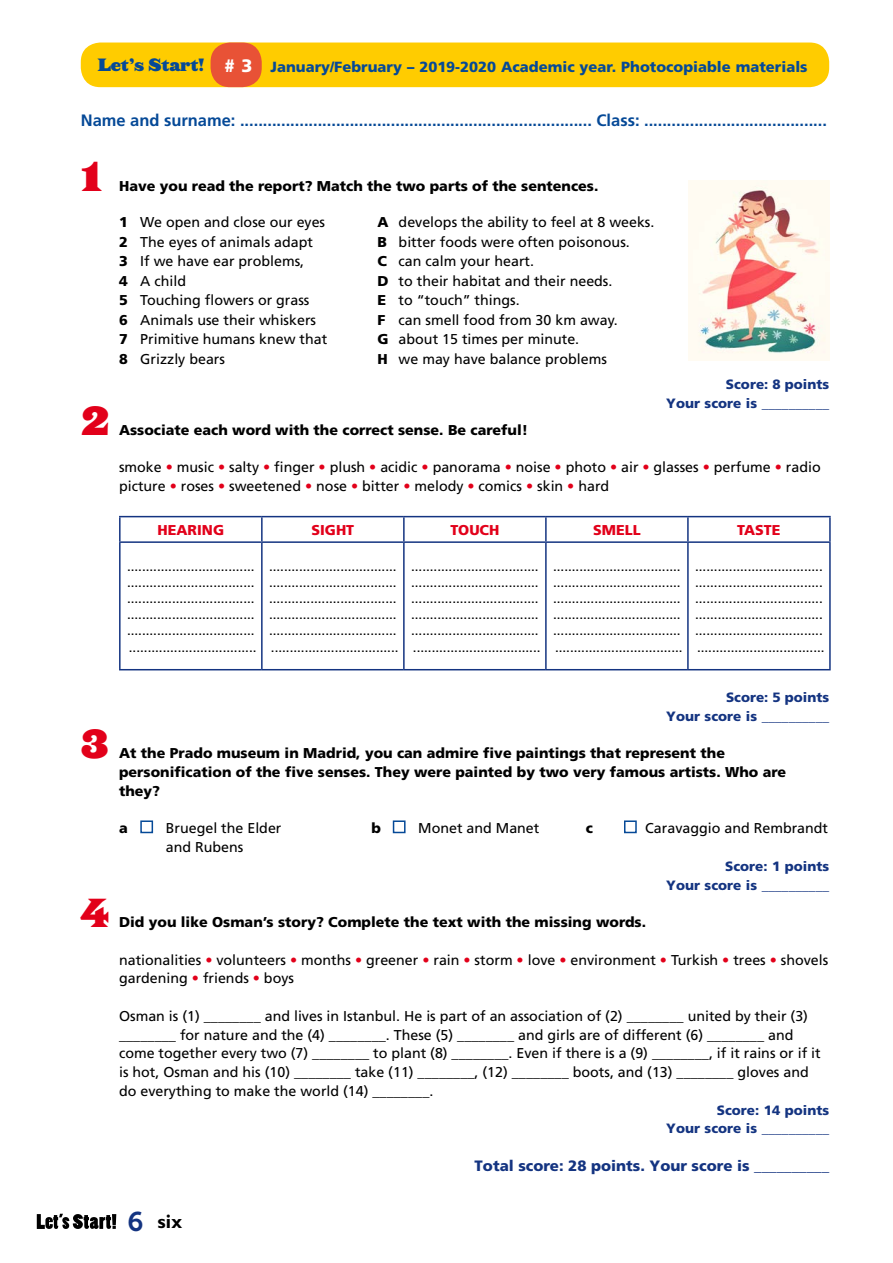
<style>
.page{position:relative;width:893px;height:1263px;background:#fff}
.page>*{position:absolute;margin:0;border:0;box-sizing:border-box;transform-origin:0 0}
.t1{font:37.5px "Saracen HTF Black";color:#e2001a}
.t2{font:27px "Museo 700";color:#143481}
.t3{font:700 19.5px "Gill Sans";color:#000}
.t4{font:700 16.5px "Frutiger";color:#054997}
.t5{font:900 15px "Frutiger";color:#143481}
.t6{font:900 14.7px "Frutiger";color:#054997}
.t7{font:14.25px/19.5px "Frutiger";color:#000}
.t8{font:900 14.25px/18.8px "Frutiger";color:#000}
.t9{font:900 14.25px "Frutiger";color:#e2001a}
.t10{font:13.5px/16.2px "Frutiger";color:#000}
.t11{font:900 13.5px/18.8px "Frutiger";color:#143481;text-align:right}
.s1{font-family:"Saracen HTF Black";font-weight:400;font-size:16.5px}
.s2{font-size:18px;color:#fff}
.s3{font-weight:900}
.s4{color:#e2001a}
</style>
<div class="page">
<hr style="left:119px;top:516px;width:143px;height:1px;background:#143481">
<hr style="left:119px;top:517px;width:2px;height:24px;background:#143481">
<hr style="left:262px;top:516px;width:142px;height:1px;background:#143481">
<hr style="left:261px;top:517px;width:2px;height:24px;background:#143481">
<hr style="left:404px;top:516px;width:142px;height:1px;background:#143481">
<hr style="left:403px;top:517px;width:2px;height:24px;background:#143481">
<hr style="left:546px;top:516px;width:142px;height:1px;background:#143481">
<hr style="left:545px;top:517px;width:2px;height:24px;background:#143481">
<hr style="left:688px;top:516px;width:143px;height:1px;background:#143481">
<hr style="left:687px;top:517px;width:2px;height:24px;background:#143481">
<hr style="left:829px;top:517px;width:2px;height:24px;background:#143481">
<hr style="left:119px;top:541px;width:143px;height:2px;background:#143481">
<hr style="left:119px;top:543px;width:2px;height:126px;background:#143481">
<hr style="left:262px;top:541px;width:142px;height:2px;background:#143481">
<hr style="left:261px;top:543px;width:2px;height:126px;background:#143481">
<hr style="left:404px;top:541px;width:142px;height:2px;background:#143481">
<hr style="left:403px;top:543px;width:2px;height:126px;background:#143481">
<hr style="left:546px;top:541px;width:142px;height:2px;background:#143481">
<hr style="left:545px;top:543px;width:2px;height:126px;background:#143481">
<hr style="left:688px;top:541px;width:143px;height:2px;background:#143481">
<hr style="left:687px;top:543px;width:2px;height:126px;background:#143481">
<hr style="left:829px;top:543px;width:2px;height:126px;background:#143481">
<hr style="left:119px;top:669px;width:143px;height:1px;background:#143481">
<hr style="left:262px;top:669px;width:142px;height:1px;background:#143481">
<hr style="left:404px;top:669px;width:142px;height:1px;background:#143481">
<hr style="left:546px;top:669px;width:142px;height:1px;background:#143481">
<hr style="left:688px;top:669px;width:143px;height:1px;background:#143481">
<div style="left:140px;top:820px;width:13px;height:13px;border:2px solid #054997"></div>
<div style="left:393px;top:820px;width:13px;height:13px;border:2px solid #054997"></div>
<div style="left:624px;top:820px;width:13px;height:13px;border:2px solid #054997"></div>
<img style="left:689px;top:180px;width:140px;height:180px">
<svg style="left:37px;top:1214px;width:79px;height:15px"></svg>
<div style="left:81px;top:43px;width:748px;height:44px;background:#fc0;border-radius:20px"></div>
<div style="left:211px;top:43px;width:51px;height:44px;background:#e85236;border-radius:20px"></div>
<p class="t6" style="left:98px;top:58px;width:711px"><span class="s1">Let’s Start!</span> <span class="s2"># 3</span> January/February – 2019-2020 Academic year. Photocopiable materials</p>
<p class="t4" style="left:81px;top:111px;width:748px">Name and surname: ............................................................................. Class: ........................................</p>
<h1 class="t1" style="left:81px;top:151px;width:23px">1</h1>
<h1 class="t1" style="left:81px;top:395px;width:31px">2</h1>
<p class="t8" style="left:119px;top:176px;width:481px">Have you read the report? Match the two parts of the sentences.</p>
<p class="t7" style="left:119px;top:212px;width:210px"><span class="s3">1</span> We open and close our eyes<br><span class="s3">2</span> The eyes of animals adapt<br><span class="s3">3</span> If we have ear problems,<br><span class="s3">4</span> A child<br><span class="s3">5</span> Touching flowers or grass<br><span class="s3">6</span> Animals use their whiskers<br><span class="s3">7</span> Primitive humans knew that<br><span class="s3">8</span> Grizzly bears</p>
<p class="t7" style="left:377px;top:212px;width:279px"><span class="s3">A</span> develops the ability to feel at 8 weeks.<br><span class="s3">B</span> bitter foods were often poisonous.<br><span class="s3">C</span> can calm your heart.<br><span class="s3">D</span> to their habitat and their needs.<br><span class="s3">E</span> to “touch” things.<br><span class="s3">F</span> can smell food from 30 km away.<br><span class="s3">G</span> about 15 times per minute.<br><span class="s3">H</span> we may have balance problems</p>
<p class="t11" style="left:666px;top:374px;width:164px;line-height:19.5px">Score: 8 points<br>Your score is __________</p>
<p class="t8" style="left:119px;top:420px;width:411px">Associate each word with the correct sense. Be careful!</p>
<p class="t7" style="left:119px;top:458px;width:703px;line-height:18.8px">smoke <span class="s4">•</span> music <span class="s4">•</span> salty <span class="s4">•</span> finger <span class="s4">•</span> plush <span class="s4">•</span> acidic <span class="s4">•</span> panorama <span class="s4">•</span> noise <span class="s4">•</span> photo <span class="s4">•</span> air <span class="s4">•</span> glasses <span class="s4">•</span> perfume <span class="s4">•</span> radio picture <span class="s4">•</span> roses <span class="s4">•</span> sweetened <span class="s4">•</span> nose <span class="s4">•</span> bitter <span class="s4">•</span> melody <span class="s4">•</span> comics <span class="s4">•</span> skin <span class="s4">•</span> hard</p>
<p class="t9" style="left:158px;top:521px;width:68px">HEARING</p>
<p class="t9" style="left:311px;top:521px;width:44px">SIGHT</p>
<p class="t9" style="left:450px;top:521px;width:51px">TOUCH</p>
<p class="t9" style="left:593px;top:521px;width:49px">SMELL</p>
<p class="t9" style="left:737px;top:521px;width:45px">TASTE</p>
<p class="t10" style="left:127px;top:558px;width:131px">.................................. .................................. .................................. .................................. .................................. ..................................</p>
<p class="t10" style="left:269px;top:558px;width:131px">.................................. .................................. .................................. .................................. .................................. ..................................</p>
<p class="t10" style="left:411px;top:558px;width:131px">.................................. .................................. .................................. .................................. .................................. ..................................</p>
<p class="t10" style="left:553px;top:558px;width:131px">.................................. .................................. .................................. .................................. .................................. ..................................</p>
<p class="t10" style="left:695px;top:558px;width:131px">.................................. .................................. .................................. .................................. .................................. ..................................</p>
<h1 class="t1" style="left:81px;top:718px;width:29px">3</h1>
<h1 class="t1" style="left:81px;top:887px;width:30px">4</h1>
<p class="t11" style="left:666px;top:688px;width:164px">Score: 5 points<br>Your score is __________</p>
<p class="t8" style="left:119px;top:744px;width:669px">At the Prado museum in Madrid, you can admire five paintings that represent the personification of the five senses. They were painted by two very famous artists. Who are they?</p>
<p class="t8" style="left:119px;top:819px;width:10px">a</p>
<p class="t7" style="left:166px;top:819px;width:117px;line-height:18.8px">Bruegel the Elder and Rubens</p>
<p class="t8" style="left:371px;top:819px;width:11px">b</p>
<p class="t7" style="left:418px;top:818px;width:123px">Monet and Manet</p>
<p class="t8" style="left:586px;top:819px;width:9px">c</p>
<p class="t7" style="left:645px;top:818px;width:184px">Caravaggio and Rembrandt</p>
<p class="t11" style="left:666px;top:856px;width:164px">Score: 1 points<br>Your score is __________</p>
<p class="t8" style="left:119px;top:912px;width:528px">Did you like Osman’s story? Complete the text with the missing words.</p>
<p class="t7" style="left:119px;top:950px;width:711px;line-height:18.8px">nationalities <span class="s4">•</span> volunteers <span class="s4">•</span> months <span class="s4">•</span> greener <span class="s4">•</span> rain <span class="s4">•</span> storm <span class="s4">•</span> love <span class="s4">•</span> environment <span class="s4">•</span> Turkish <span class="s4">•</span> trees <span class="s4">•</span> shovels gardening <span class="s4">•</span> friends <span class="s4">•</span> boys</p>
<p class="t7" style="left:119px;top:1006px;width:703px;line-height:18.8px">Osman is (1) ________ and lives in Istanbul. He is part of an association of (2) ________ united by their (3) ________ for nature and the (4) ________. These (5) ________ and girls are of different (6) ________ and come together every two (7) ________ to plant (8) ________. Even if there is a (9) ________, if it rains or if it is hot, Osman and his (10) ________ take (11) ________, (12) ________ boots, and (13) ________ gloves and do everything to make the world (14) ________.</p>
<p class="t11" style="left:666px;top:1100px;width:164px">Score: 14 points<br>Your score is __________</p>
<p class="t5" style="left:475px;top:1156px;width:356px">Total score: 28 points. Your score is __________</p>
<h2 class="t2" style="left:128px;top:1207px;width:17px">6</h2>
<h3 class="t3" style="left:157px;top:1210px;width:26px">six</h3>
</div>
